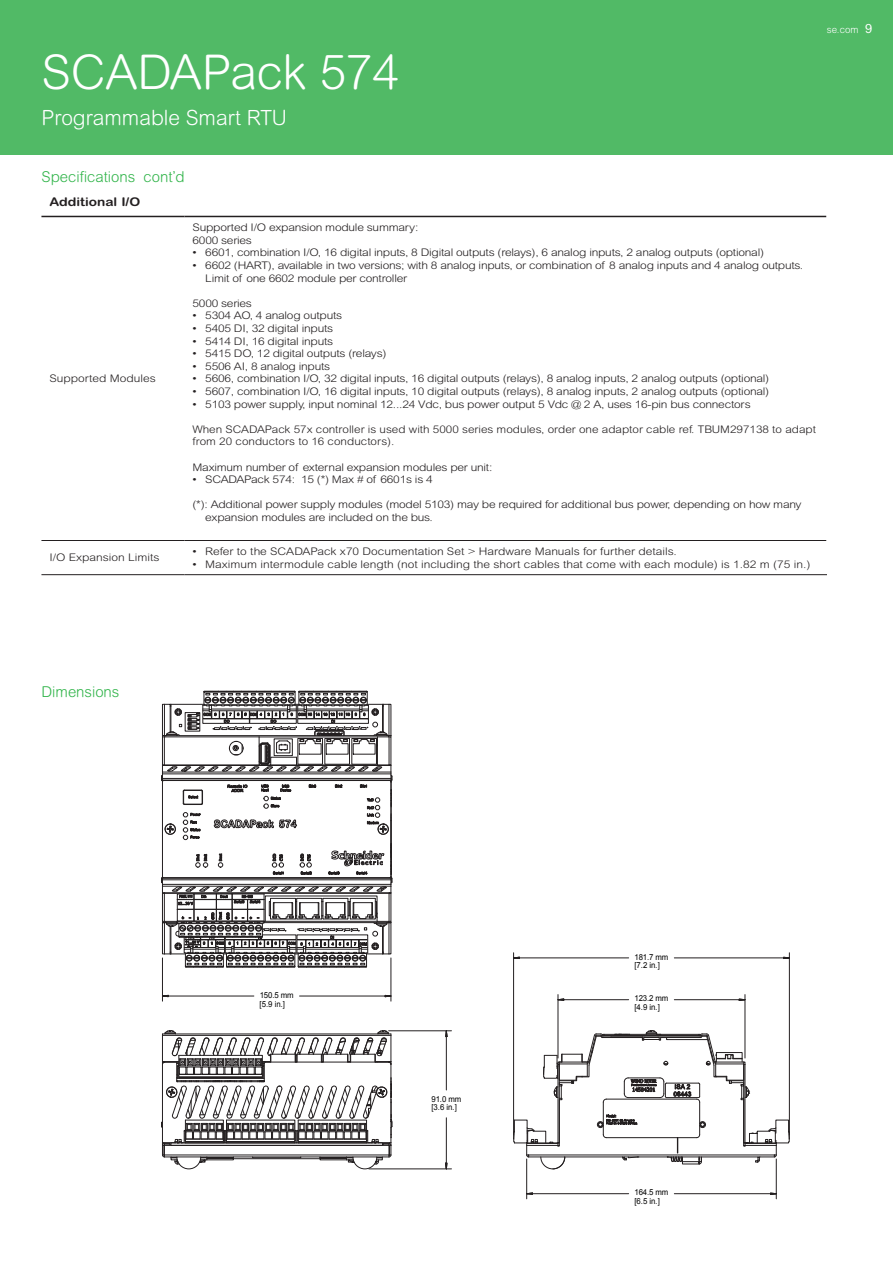
<style>
.page{position:relative;width:893px;height:1263px;background:#fff}
.page>*{position:absolute;margin:0;border:0;box-sizing:border-box;transform-origin:0 0}
.Title_02_White{font:300 48px "Arial Rounded MT Std";color:#fff}
.Subhead_02_White{font:300 21px "Arial Rounded MT Std";color:#fff}
.t1{font:300 15px "Arial Rounded MT Std";color:#31b44a}
.Page_Number_Life_Whi{font:12.75px "Arial Rounded MT Std";color:#fff}
.Table_Title{font:700 12px "Arial Rounded MT Std";color:#231f20;scale:1.15 1}
.table_text_bullet{font:300 10.5px/12.6px "Arial Rounded MT Std";letter-spacing:-.02em;color:#231f20;scale:1.15 1}
.table_text_bullet-2{font:300 10.5px "Arial Rounded MT Std";color:#231f20;scale:1.15 1}
.table_text_bullet-3{font:300 10.5px/12.6px "Arial Rounded MT Std";color:#231f20;scale:1.12 1}
.Table_Text{font:300 10.5px "Arial Rounded MT Std";color:#231f20;scale:1.15 1}
.Schneider_URL_White{font:300 9.75px "Arial Rounded MT Std";color:#fff}
.t2{font:8.25px/8.9px "Arial";letter-spacing:-.02em;color:#000;scale:.95 1}
.s1{font-style:italic}
</style>
<div class="page">
<svg style="left:161px;top:690px;width:232px;height:278px"></svg>
<svg style="left:161px;top:1030px;width:232px;height:139px"></svg>
<svg style="left:513px;top:1030px;width:277px;height:139px"></svg>
<svg style="left:385px;top:995px;width:6px;height:2px"></svg>
<hr style="left:300px;top:996px;width:85px;height:1px;background:#231f20">
<hr style="left:168px;top:996px;width:86px;height:1px;background:#231f20">
<hr style="left:391px;top:958px;width:1px;height:43px;background:#231f20">
<hr style="left:162px;top:958px;width:1px;height:43px;background:#231f20">
<svg style="left:445px;top:1031px;width:2px;height:11px"></svg>
<svg style="left:445px;top:1163px;width:2px;height:7px"></svg>
<hr style="left:446px;top:1036px;width:1px;height:54px;background:#231f20">
<hr style="left:446px;top:1118px;width:1px;height:45px;background:#231f20">
<hr style="left:389px;top:1030px;width:62px;height:1px;background:#231f20">
<hr style="left:369px;top:1168px;width:82px;height:1px;background:#231f20">
<hr style="left:519px;top:958px;width:110px;height:1px;background:#231f20">
<hr style="left:674px;top:958px;width:110px;height:1px;background:#231f20">
<hr style="left:789px;top:953px;width:1px;height:182px;background:#231f20">
<hr style="left:513px;top:953px;width:1px;height:182px;background:#231f20">
<svg style="left:770px;top:1193px;width:6px;height:2px"></svg>
<hr style="left:532px;top:1193px;width:97px;height:1px;background:#231f20">
<hr style="left:674px;top:1193px;width:96px;height:1px;background:#231f20">
<hr style="left:526px;top:1159px;width:1px;height:40px;background:#231f20">
<hr style="left:776px;top:1159px;width:1px;height:40px;background:#231f20">
<svg style="left:557px;top:999px;width:7px;height:2px"></svg>
<svg style="left:739px;top:999px;width:6px;height:2px"></svg>
<hr style="left:564px;top:999px;width:65px;height:1px;background:#231f20">
<hr style="left:674px;top:999px;width:65px;height:1px;background:#231f20">
<hr style="left:745px;top:994px;width:1px;height:64px;background:#231f20">
<hr style="left:558px;top:994px;width:1px;height:64px;background:#231f20">
<svg style="left:41px;top:215px;width:785px;height:3px;background:#c7c6c6"></svg>
<hr style="left:184px;top:217px;width:1px;height:323px;background:#fff">
<hr style="left:41px;top:540px;width:144px;height:1px;background:#231f20">
<hr style="left:185px;top:540px;width:641px;height:1px;background:#231f20">
<hr style="left:41px;top:574px;width:144px;height:1px;background:#231f20">
<hr style="left:185px;top:574px;width:642px;height:1px;background:#231f20">
<hr style="left:41px;top:216px;width:144px;height:1px;background:#231f20">
<hr style="left:185px;top:216px;width:641px;height:1px;background:#231f20">
<div style="left:0;top:0;width:893px;height:155px;background:#51ba66"></div>
<p class="Title_02_White" style="left:41px;top:45px;width:359px">SCADAPack 574</p>
<p class="Subhead_02_White" style="left:41px;top:105px;width:247px">Programmable Smart RTU</p>
<p class="Schneider_URL_White" style="left:827px;top:24px;width:33px">se.com</p>
<p class="Page_Number_Life_Whi" style="left:865px;top:21px;width:9px">9</p>
<p class="t1" style="left:41px;top:168px;width:145px">Specifications cont’d</p>
<p class="Table_Title" style="left:49px;top:195px;width:81px">Additional I/O</p>
<p class="Table_Text" style="left:49px;top:373px;width:94px">Supported Modules</p>
<p class="table_text_bullet" style="left:193px;top:221px;width:198px">Supported I/O expansion module summary:</p>
<p class="table_text_bullet" style="left:193px;top:234px;width:53px">6000 series</p>
<p class="table_text_bullet" style="left:193px;top:246px;width:498px">• 6601, combination I/O, 16 digital inputs, 8 Digital outputs (relays), 6 analog inputs, 2 analog outputs (optional)</p>
<p class="table_text_bullet" style="left:205px;top:259px;width:522px;text-indent:-13px">• 6602 (HART), available in two versions; with 8 analog inputs, or combination of 8 analog inputs and 4 analog outputs.<br>Limit of one 6602 module per controller</p>
<p class="table_text_bullet" style="left:193px;top:297px;width:53px">5000 series</p>
<p class="table_text_bullet" style="left:193px;top:309px;width:132px">• 5304 AO, 4 analog outputs</p>
<p class="table_text_bullet" style="left:193px;top:322px;width:124px">• 5405 DI, 32 digital inputs</p>
<p class="table_text_bullet" style="left:193px;top:334px;width:124px">• 5414 DI, 16 digital inputs</p>
<p class="table_text_bullet" style="left:193px;top:347px;width:170px">• 5415 DO, 12 digital outputs (relays)</p>
<p class="table_text_bullet" style="left:193px;top:360px;width:121px">• 5506 AI, 8 analog inputs</p>
<p class="table_text_bullet" style="left:193px;top:372px;width:503px">• 5606, combination I/O, 32 digital inputs, 16 digital outputs (relays), 8 analog inputs, 2 analog outputs (optional)</p>
<p class="table_text_bullet" style="left:193px;top:385px;width:503px">• 5607, combination I/O, 16 digital inputs, 10 digital outputs (relays), 8 analog inputs, 2 analog outputs (optional)</p>
<p class="table_text_bullet" style="left:193px;top:397px;width:487px">• 5103 power supply, input nominal 12...24 Vdc, bus power output 5 Vdc @ 2 A, uses 16-pin bus connectors</p>
<p class="table_text_bullet-3" style="left:193px;top:423px;width:558px">When SCADAPack 57x controller is used with 5000 series modules, order one adaptor cable ref. TBUM297138 to adapt from 20 conductors to 16 conductors).</p>
<p class="table_text_bullet" style="left:193px;top:460px;width:262px">Maximum number of external expansion modules per unit:</p>
<p class="table_text_bullet" style="left:193px;top:473px;width:210px">• SCADAPack 574: 15 (*) Max # of 6601s is 4</p>
<p class="table_text_bullet" style="left:205px;top:498px;width:520px;text-indent:-13px">(*): Additional power supply modules (model 5103) may be required for additional bus power, depending on how many expansion modules are included on the bus.</p>
<p class="Table_Text" style="left:49px;top:552px;width:97px">I/O Expansion Limits</p>
<p class="table_text_bullet-2" style="left:193px;top:545px;width:423px">• Refer to the SCADAPack x70 Documentation Set &gt; Hardware Manuals for further details.</p>
<p class="table_text_bullet-2" style="left:193px;top:558px;width:539px">• Maximum intermodule cable length (not including the short cables that come with each module) is 1.82 m (75 in.)</p>
<p class="t1" style="left:41px;top:683px;width:79px">Dimensions</p>
<p class="t2" style="left:260px;top:990px;width:37px">150.5 mm [5.9 in<span class="s1">.</span>]</p>
<p class="t2" style="left:431px;top:1094px;width:33px">91.0 mm [3.6 in<span class="s1">.</span>]</p>
<p class="t2" style="left:634px;top:952px;width:37px">181.7 mm [7.2 in<span class="s1">.</span>]</p>
<p class="t2" style="left:634px;top:994px;width:37px">123.2 mm [4.9 in<span class="s1">.</span>]</p>
<p class="t2" style="left:634px;top:1188px;width:37px">164.5 mm [6.5 in<span class="s1">.</span>]</p>
</div>
